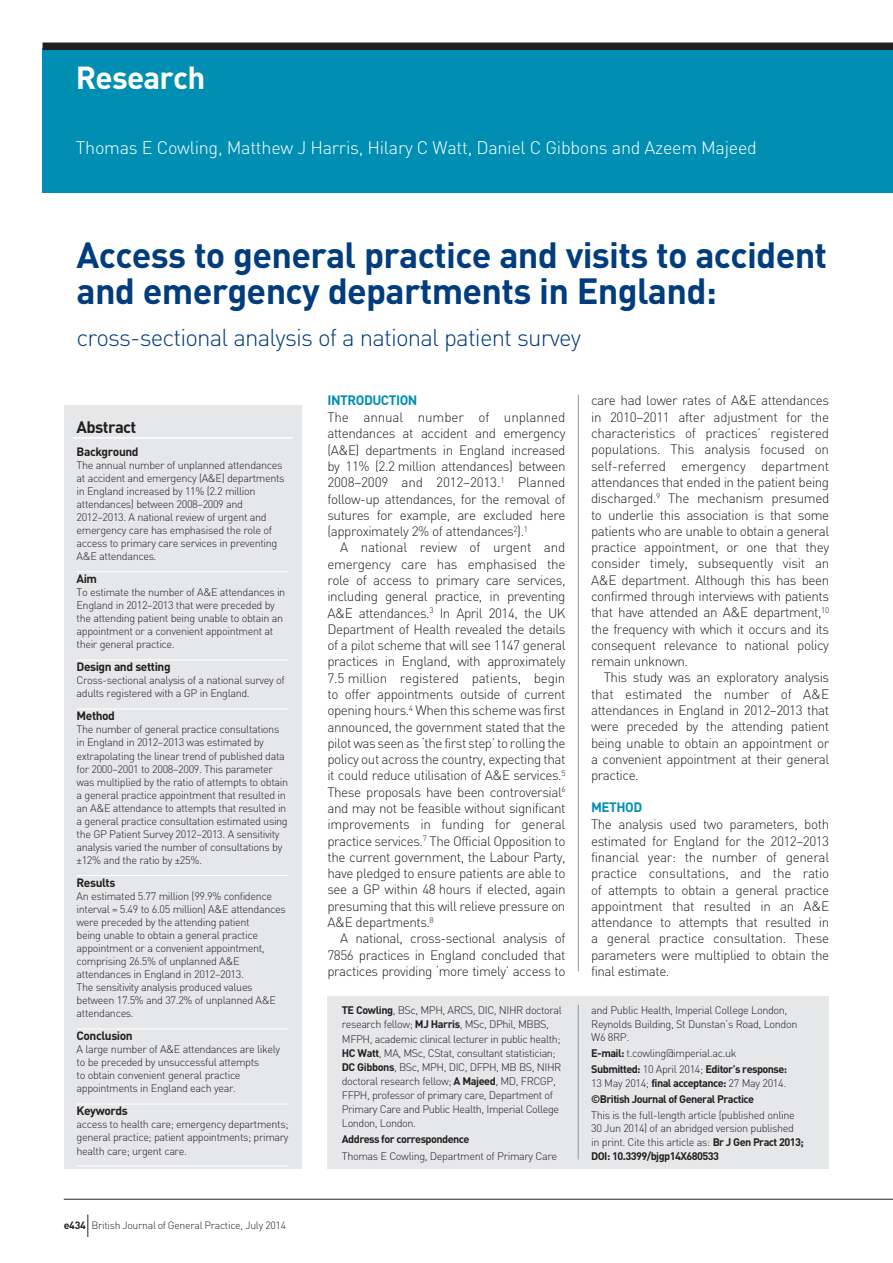
<style>
.page{position:relative;width:893px;height:1263px;background:#fff}
.page>*{position:absolute;margin:0;border:0;box-sizing:border-box;transform-origin:0 0}
.t1{font:700 36px/36px "DIN";letter-spacing:-.02em;color:#013d7d}
.t2{font:700 31.5px "DIN";letter-spacing:-.025em;color:#fff}
.t3{font:300 24px "DIN";letter-spacing:-.035em;color:#013d7d}
.t4{font:300 18px "DIN";letter-spacing:-.015em;color:#fff}
.t5{font:700 16.5px "DIN";letter-spacing:-.035em;color:#231f20}
.t6{font:300 13.5px/16.4px "DIN";letter-spacing:-.035em;color:#231f20;text-align:justify}
.t7{font:700 13.5px "DIN";letter-spacing:-.035em;color:#008fb3}
.t8{font:700 12px "DIN";letter-spacing:-.035em;color:#231f20}
.t9{font:300 10.8px/13px "DIN";letter-spacing:-.035em;color:#231f20}
.t10{font:700 10.8px/15.8px "DIN";letter-spacing:-.05em;color:#231f20}
.t11{font:300 10.5px "DIN";letter-spacing:-.025em;color:#231f20}
.s1{font-weight:700}
.s2{font-weight:300}
</style>
<div class="page">
<hr style="left:578px;top:395px;width:1px;height:576px;background:#939598">
<div style="left:327px;top:996px;width:502px;height:173px;background:#e6e7e9"></div>
<hr style="left:578px;top:1005px;width:1px;height:154px;background:#939598">
<div style="left:43px;top:48px;width:850px;height:144px;background:#008fb3"></div>
<div style="left:64px;top:405px;width:237px;height:764px;background:#e6e7e9"></div>
<hr style="left:72px;top:437px;width:221px;height:2px;background:#fff">
<hr style="left:77px;top:571px;width:212px;height:1px;background:#fff">
<hr style="left:77px;top:660px;width:212px;height:1px;background:#fff">
<hr style="left:77px;top:709px;width:212px;height:1px;background:#fff">
<hr style="left:77px;top:875px;width:212px;height:1px;background:#fff">
<hr style="left:77px;top:1028px;width:212px;height:1px;background:#fff">
<hr style="left:77px;top:1103px;width:212px;height:1px;background:#fff">
<hr style="left:77px;top:1166px;width:212px;height:1px;background:#fff">
<hr style="left:64px;top:1199px;width:829px;height:1px;background:#231f20">
<svg style="left:87px;top:1214px;width:1px;height:23px"></svg>
<div style="left:43px;top:43px;width:850px;height:7px;background:#231f20"></div>
<h2 class="t2" style="left:76px;top:57px;width:131px">Research</h2>
<h3 class="t4" style="left:76px;top:137px;width:683px">Thomas E Cowling, Matthew J Harris, Hilary C Watt, Daniel C Gibbons and Azeem Majeed</h3>
<h1 class="t1" style="left:77px;top:235px;width:752px">Access to general practice and visits to accident and emergency departments in England:</h1>
<h3 class="t3" style="left:77px;top:323px;width:506px">cross-sectional analysis of a national patient survey</h3>
<p class="t5" style="left:77px;top:416px;width:61px">Abstract</p>
<p class="t8" style="left:77px;top:444px;width:64px">Background</p>
<p class="t9" style="left:77px;top:458px;width:210px">The annual number of unplanned attendances at accident and emergency (A&amp;E) departments in England increased by 11% (2.2 million attendances) between 2008–2009 and 2012–2013. A national review of urgent and emergency care has emphasised the role of access to primary care services in preventing A&amp;E attendances.</p>
<p class="t8" style="left:77px;top:571px;width:22px">Aim</p>
<p class="t9" style="left:77px;top:586px;width:210px">To estimate the number of A&amp;E attendances in England in 2012–2013 that were preceded by the attending patient being unable to obtain an appointment or a convenient appointment at their general practice.</p>
<p class="t8" style="left:77px;top:659px;width:96px">Design and setting</p>
<p class="t9" style="left:77px;top:674px;width:210px">Cross-sectional analysis of a national survey of adults registered with a GP in England.</p>
<p class="t8" style="left:77px;top:708px;width:40px">Method</p>
<p class="t9" style="left:77px;top:723px;width:213px">The number of general practice consultations in England in 2012–2013 was estimated by extrapolating the linear trend of published data for 2000–2001 to 2008–2009. This parameter was multiplied by the ratio of attempts to obtain a general practice appointment that resulted in an A&amp;E attendance to attempts that resulted in a general practice consultation estimated using the GP Patient Survey 2012–2013. A sensitivity analysis varied the number of consultations by ±12% and the ratio by ±25%.</p>
<p class="t8" style="left:77px;top:875px;width:40px">Results</p>
<p class="t9" style="left:77px;top:889px;width:211px">An estimated 5.77 million (99.9% confidence interval = 5.49 to 6.05 million) A&amp;E attendances were preceded by the attending patient<br>being unable to obtain a general practice appointment or a convenient appointment, comprising 26.5% of unplanned A&amp;E attendances in England in 2012–2013.<br>The sensitivity analysis produced values between 17.5% and 37.2% of unplanned A&amp;E attendances.</p>
<p class="t8" style="left:77px;top:1028px;width:58px">Conclusion</p>
<p class="t9" style="left:77px;top:1043px;width:205px">A large number of A&amp;E attendances are likely to be preceded by unsuccessful attempts<br>to obtain convenient general practice appointments in England each year.</p>
<p class="t8" style="left:77px;top:1103px;width:53px">Keywords</p>
<p class="t9" style="left:77px;top:1118px;width:214px;text-align:justify">access to health care; emergency departments; general practice; patient appointments; primary health care; urgent care.</p>
<p class="t11" style="left:64px;top:1219px;width:224px"><span class="s1">e434</span> British Journal of General Practice, July 2014</p>
<p class="t7" style="left:327px;top:391px;width:92px">Introduction</p>
<p class="t6" style="left:327px;top:409px;width:240px">The annual number of unplanned attendances at accident and emergency (A&amp;E) departments in England increased by 11% (2.2 million attendances) between 2008–2009 and 2012–2013.<sup>1</sup> Planned follow-up attendances, for the removal of sutures for example, are excluded here (approximately 2% of attendances<sup>2</sup>).<sup>1</sup></p>
<p class="t6" style="left:327px;top:539px;width:240px;text-indent:13px">A national review of urgent and emergency care has emphasised the role of access to primary care services, including general practice, in preventing A&amp;E attendances.<sup>3</sup> In April 2014, the UK Department of Health revealed the details of a pilot scheme that will see 1147 general practices in England, with approximately 7.5 million registered patients, begin to offer appointments outside of current opening hours.<sup>4</sup> When this scheme was first announced, the government stated that the pilot was seen as ‘the first step’ to rolling the policy out across the country, expecting that it could reduce utilisation of A&amp;E services.<sup>5<br></sup>These proposals have been controversial<sup>6 </sup>and may not be feasible without significant improvements in funding for general practice services.<sup>7</sup> The Official Opposition to the current government, the Labour Party, have pledged to ensure patients are able to see a GP within 48 hours if elected, again presuming that this will relieve pressure on A&amp;E departments.<sup>8</sup></p>
<p class="t6" style="left:327px;top:930px;width:240px;text-indent:13px">A national, cross-sectional analysis of 7856 practices in England concluded that practices providing ‘more timely’ access to</p>
<p class="t9" style="left:342px;top:1003px;width:222px;line-height:14.1px"><span class="s1">TE Cowling</span>, BSc, MPH, ARCS, DIC, NIHR doctoral research fellow; <span class="s1">MJ Harris</span>, MSc, DPhil, MBBS, MFPH, academic clinical lecturer in public health; <span class="s1">HC Watt</span>, MA, MSc, CStat, consultant statistician; <span class="s1">DC Gibbons</span>, BSc, MPH, DIC, DFPH, MB BS, NIHR doctoral research fellow; <span class="s1">A Majeed</span>, MD, FRCGP, FFPH, professor of primary care, Department of Primary Care and Public Health, Imperial College London, London.</p>
<p class="t10" style="left:342px;top:1131px;width:129px">Address for correspondence</p>
<p class="t9" style="left:342px;top:1149px;width:217px">Thomas E Cowling, Department of Primary Care</p>
<p class="t6" style="left:591px;top:392px;width:240px">care had lower rates of A&amp;E attendances in 2010–2011 after adjustment for the characteristics of practices’ registered populations. This analysis focused on self-referred emergency department attendances that ended in the patient being discharged.<sup>9</sup> The mechanism presumed to underlie this association is that some patients who are unable to obtain a general practice appointment, or one that they consider timely, subsequently visit an A&amp;E department. Although this has been confirmed through interviews with patients that have attended an A&amp;E department,<sup>10 </sup>the frequency with which it occurs and its consequent relevance to national policy remain unknown.</p>
<p class="t6" style="left:591px;top:669px;width:240px;text-indent:13px">This study was an exploratory analysis that estimated the number of A&amp;E attendances in England in 2012–2013 that were preceded by the attending patient being unable to obtain an appointment or a convenient appointment at their general practice.</p>
<p class="t7" style="left:591px;top:798px;width:53px">Method</p>
<p class="t6" style="left:591px;top:816px;width:240px">The analysis used two parameters, both estimated for England for the 2012–2013 financial year: the number of general practice consultations, and the ratio of attempts to obtain a general practice appointment that resulted in an A&amp;E attendance to attempts that resulted in a general practice consultation. These parameters were multiplied to obtain the final estimate.</p>
<p class="t9" style="left:591px;top:1003px;width:208px;line-height:13.6px">and Public Health, Imperial College London,<br>Reynolds Building, St Dunstan’s Road, London<br>W6 8RP.</p>
<p class="t9" style="left:591px;top:1045px;width:198px;line-height:15.8px"><span class="s1">E-mail:</span> t.cowling@imperial.ac.uk<br><span class="s1">Submitted:</span> 10 April 2014; <span class="s1">Editor’s response:</span></p>
<p class="t10" style="left:591px;top:1074px;width:196px"><span class="s2">13 May 2014;</span> final acceptance: <span class="s2">27 May 2014. </span>©British Journal of General Practice</p>
<p class="t9" style="left:591px;top:1108px;width:214px;line-height:13.6px">This is the full-length article (published online 30 Jun 2014) of an abridged version published in print. Cite this article as: <span class="s1">Br J Gen Pract 2013; DO I: 10.3399/bjgp14X680533</span></p>
</div>
